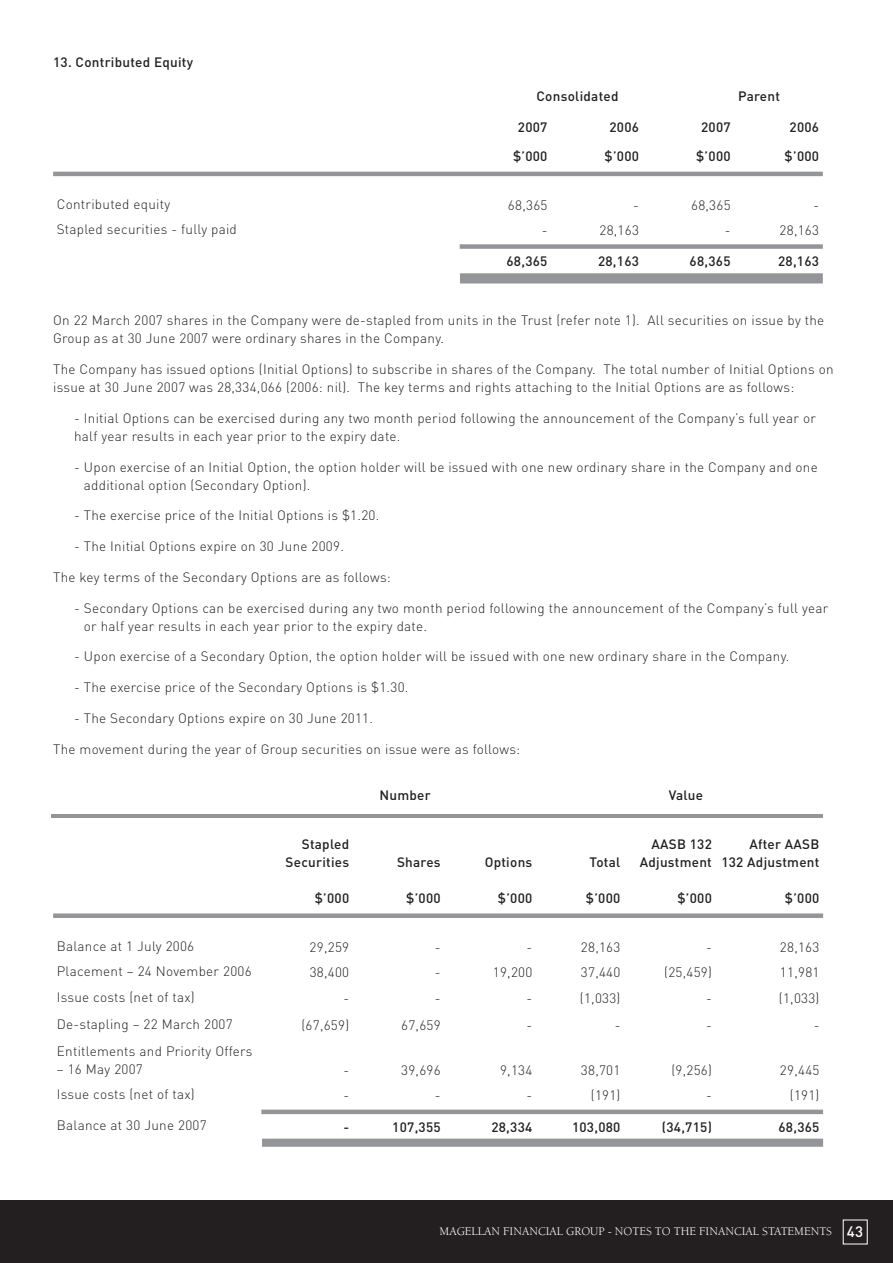
<style>
.page{position:relative;width:893px;height:1263px;background:#fff}
.page>*{position:absolute;margin:0;border:0;box-sizing:border-box;transform-origin:0 0}
.t1{font:500 15px "DIN";color:#fff}
.t2{font:300 13.5px/18px "DIN";letter-spacing:.02em;color:#231f20}
.t3{font:500 13.5px/18px "DIN";letter-spacing:.02em;color:#231f20;text-align:right}
.t4{font:12px "Berkeley Std";color:#fff}
</style>
<div class="page">
<div style="left:0;top:1201px;width:893px;height:62px;background:#231f20"></div>
<svg style="left:53px;top:172px;width:770px;height:111px"></svg>
<div style="left:53px;top:273px;width:407px;height:10px;background:#fff"></div>
<svg style="left:53px;top:913px;width:770px;height:234px"></svg>
<div style="left:53px;top:1138px;width:208px;height:9px;background:#fff"></div>
<hr style="left:51px;top:814px;width:772px;height:3px;background:#939598">
<p class="t3" style="left:53px;top:53px;width:141px">13. Contributed Equity</p>
<p class="t3" style="left:536px;top:87px;width:84px">Consolidated</p>
<p class="t3" style="left:738px;top:87px;width:43px">Parent</p>
<p class="t3" style="left:518px;top:117px;width:31px">2007</p>
<p class="t3" style="left:609px;top:117px;width:31px">2006</p>
<p class="t3" style="left:701px;top:117px;width:31px">2007</p>
<p class="t3" style="left:789px;top:117px;width:31px">2006</p>
<p class="t3" style="left:513px;top:147px;width:36px">$’000</p>
<p class="t3" style="left:604px;top:147px;width:36px">$’000</p>
<p class="t3" style="left:696px;top:147px;width:36px">$’000</p>
<p class="t3" style="left:785px;top:147px;width:36px">$’000</p>
<p class="t2" style="left:57px;top:195px;width:115px">Contributed equity</p>
<p class="t2" style="left:508px;top:196px;width:41px">68,365</p>
<p class="t2" style="left:633px;top:196px;width:7px">-</p>
<p class="t2" style="left:691px;top:196px;width:41px">68,365</p>
<p class="t2" style="left:813px;top:196px;width:7px">-</p>
<p class="t2" style="left:57px;top:220px;width:182px">Stapled securities - fully paid</p>
<p class="t2" style="left:542px;top:221px;width:7px">-</p>
<p class="t2" style="left:599px;top:221px;width:41px">28,163</p>
<p class="t2" style="left:725px;top:221px;width:7px">-</p>
<p class="t2" style="left:780px;top:221px;width:41px">28,163</p>
<p class="t3" style="left:506px;top:252px;width:42px">68,365</p>
<p class="t3" style="left:598px;top:252px;width:42px">28,163</p>
<p class="t3" style="left:690px;top:252px;width:42px">68,365</p>
<p class="t3" style="left:778px;top:252px;width:42px">28,163</p>
<p class="t2" style="left:53px;top:311px;width:773px">On 22 March 2007 shares in the Company were de-stapled from units in the Trust (refer note 1). All securities on issue by the<br>Group as at 30 June 2007 were ordinary shares in the Company.</p>
<p class="t2" style="left:53px;top:360px;width:782px">The Company has issued options (Initial Options) to subscribe in shares of the Company. The total number of Initial Options on issue at 30 June 2007 was 28,334,066 (2006: nil). The key terms and rights attaching to the Initial Options are as follows:</p>
<p class="t2" style="left:74px;top:409px;width:743px">- Initial Options can be exercised during any two month period following the announcement of the Company’s full year or half year results in each year prior to the expiry date.</p>
<p class="t2" style="left:84px;top:458px;width:735px;text-indent:-10px">- Upon exercise of an Initial Option, the option holder will be issued with one new ordinary share in the Company and one additional option (Secondary Option).</p>
<p class="t2" style="left:74px;top:506px;width:307px">- The exercise price of the Initial Options is $1.20.</p>
<p class="t2" style="left:74px;top:537px;width:271px">- The Initial Options expire on 30 June 2009.</p>
<p class="t2" style="left:53px;top:568px;width:339px">The key terms of the Secondary Options are as follows:</p>
<p class="t2" style="left:84px;top:599px;width:746px;text-indent:-10px">- Secondary Options can be exercised during any two month period following the announcement of the Company’s full year or half year results in each year prior to the expiry date.</p>
<p class="t2" style="left:74px;top:647px;width:717px">- Upon exercise of a Secondary Option, the option holder will be issued with one new ordinary share in the Company.</p>
<p class="t2" style="left:74px;top:678px;width:336px">- The exercise price of the Secondary Options is $1.30.</p>
<p class="t2" style="left:74px;top:709px;width:300px">- The Secondary Options expire on 30 June 2011.</p>
<p class="t2" style="left:53px;top:740px;width:469px">The movement during the year of Group securities on issue were as follows:</p>
<p class="t3" style="left:286px;top:834px;width:65px">Stapled<br>Securities</p>
<p class="t3" style="left:379px;top:786px;width:53px">Number</p>
<p class="t3" style="left:669px;top:786px;width:36px">Value</p>
<p class="t3" style="left:397px;top:852px;width:45px">Shares</p>
<p class="t3" style="left:485px;top:852px;width:49px">Options</p>
<p class="t3" style="left:590px;top:852px;width:32px">Total</p>
<p class="t3" style="left:640px;top:834px;width:74px">AASB 132<br>Adjustment</p>
<p class="t3" style="left:721px;top:834px;width:100px">After AASB<br>132 Adjustment</p>
<p class="t3" style="left:315px;top:889px;width:36px">$’000</p>
<p class="t3" style="left:406px;top:889px;width:36px">$’000</p>
<p class="t3" style="left:498px;top:889px;width:36px">$’000</p>
<p class="t3" style="left:586px;top:889px;width:36px">$’000</p>
<p class="t3" style="left:677px;top:889px;width:36px">$’000</p>
<p class="t3" style="left:785px;top:889px;width:36px">$’000</p>
<p class="t2" style="left:57px;top:937px;width:139px">Balance at 1 July 2006</p>
<p class="t2" style="left:310px;top:938px;width:41px">29,259</p>
<p class="t2" style="left:435px;top:938px;width:7px">-</p>
<p class="t2" style="left:527px;top:938px;width:7px">-</p>
<p class="t2" style="left:581px;top:938px;width:41px">28,163</p>
<p class="t2" style="left:706px;top:938px;width:7px">-</p>
<p class="t2" style="left:780px;top:938px;width:41px">28,163</p>
<p class="t2" style="left:57px;top:962px;width:196px">Placement – 24 November 2006</p>
<p class="t2" style="left:310px;top:963px;width:41px">38,400</p>
<p class="t2" style="left:435px;top:963px;width:7px">-</p>
<p class="t2" style="left:493px;top:963px;width:41px">19,200</p>
<p class="t2" style="left:581px;top:963px;width:41px">37,440</p>
<p class="t2" style="left:664px;top:963px;width:49px">(25,459)</p>
<p class="t2" style="left:780px;top:963px;width:41px">11,981</p>
<p class="t2" style="left:57px;top:988px;width:139px">Issue costs (net of tax)</p>
<p class="t2" style="left:343px;top:989px;width:7px">-</p>
<p class="t2" style="left:435px;top:989px;width:7px">-</p>
<p class="t2" style="left:527px;top:989px;width:7px">-</p>
<p class="t2" style="left:580px;top:989px;width:42px">(1,033)</p>
<p class="t2" style="left:706px;top:989px;width:7px">-</p>
<p class="t2" style="left:779px;top:989px;width:42px">(1,033)</p>
<p class="t2" style="left:57px;top:1015px;width:177px">De-stapling – 22 March 2007</p>
<p class="t2" style="left:301px;top:1016px;width:49px">(67,659)</p>
<p class="t2" style="left:401px;top:1016px;width:41px">67,659</p>
<p class="t2" style="left:527px;top:1016px;width:7px">-</p>
<p class="t2" style="left:615px;top:1016px;width:7px">-</p>
<p class="t2" style="left:706px;top:1016px;width:7px">-</p>
<p class="t2" style="left:814px;top:1016px;width:7px">-</p>
<p class="t2" style="left:57px;top:1041px;width:197px">Entitlements and Priority Offers</p>
<p class="t2" style="left:57px;top:1059px;width:88px">– 16 May 2007</p>
<p class="t2" style="left:343px;top:1060px;width:7px">-</p>
<p class="t2" style="left:401px;top:1060px;width:41px">39,696</p>
<p class="t2" style="left:500px;top:1060px;width:34px">9,134</p>
<p class="t2" style="left:581px;top:1060px;width:41px">38,701</p>
<p class="t2" style="left:671px;top:1060px;width:42px">(9,256)</p>
<p class="t2" style="left:780px;top:1060px;width:41px">29,445</p>
<p class="t2" style="left:57px;top:1085px;width:139px">Issue costs (net of tax)</p>
<p class="t2" style="left:343px;top:1086px;width:7px">-</p>
<p class="t2" style="left:435px;top:1086px;width:7px">-</p>
<p class="t2" style="left:527px;top:1086px;width:7px">-</p>
<p class="t2" style="left:591px;top:1086px;width:31px">(191)</p>
<p class="t2" style="left:706px;top:1086px;width:7px">-</p>
<p class="t2" style="left:790px;top:1086px;width:31px">(191)</p>
<p class="t2" style="left:57px;top:1116px;width:151px">Balance at 30 June 2007</p>
<p class="t3" style="left:343px;top:1117px;width:7px">-</p>
<p class="t3" style="left:392px;top:1117px;width:50px">107,355</p>
<p class="t3" style="left:491px;top:1117px;width:42px">28,334</p>
<p class="t3" style="left:572px;top:1117px;width:50px">103,080</p>
<p class="t3" style="left:662px;top:1117px;width:52px">(34,715)</p>
<p class="t3" style="left:778px;top:1117px;width:42px">68,365</p>
<p class="t4" style="left:440px;top:1225px;width:394px">MAGELLAN FINANCIAL GROUP - NOTES TO THE FINANCIAL STATEMENTS</p>
<p class="t1" style="left:847px;top:1222px;width:18px">43</p>
</div>
